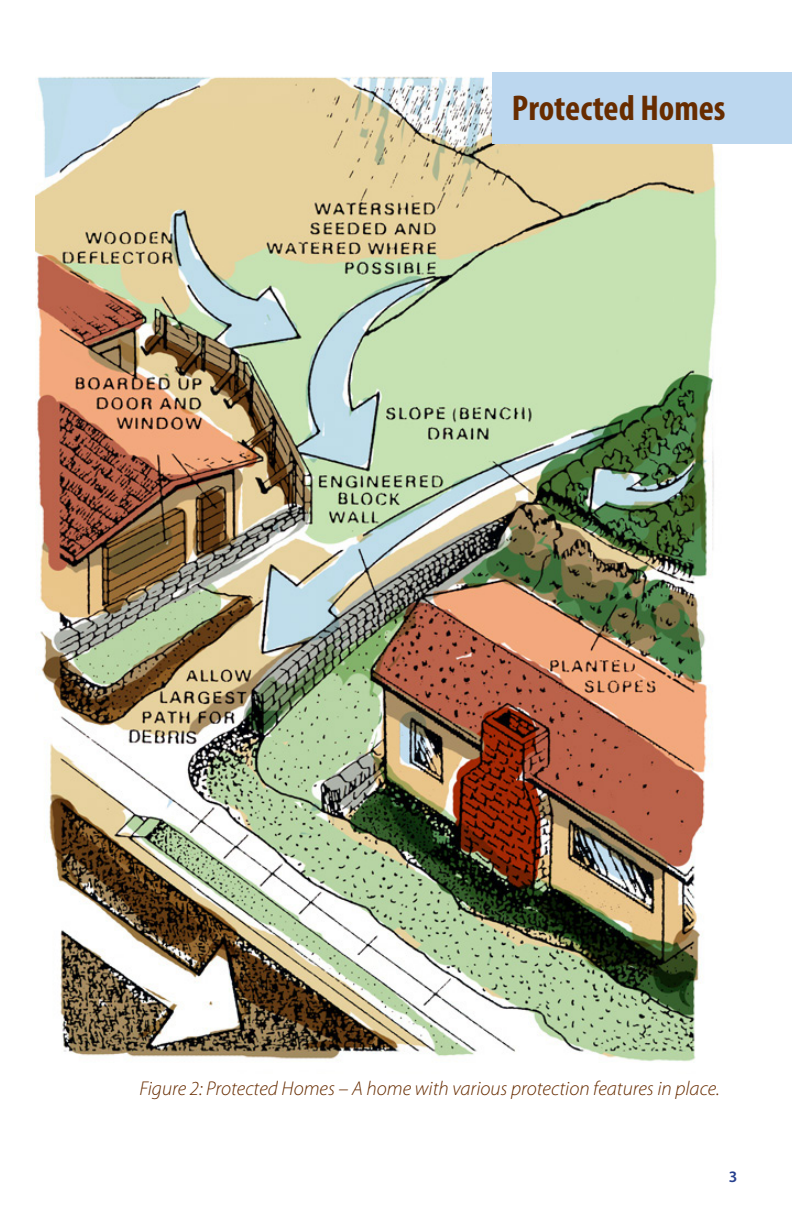
<style>
.page{position:relative;width:792px;height:1224px;background:#fff}
.page>*{position:absolute;margin:0;border:0;box-sizing:border-box;transform-origin:0 0}
.t1{font:700 condensed 36px "Myriad Pro";color:#672c00}
.t2{font:italic 300 20px "Myriad Pro";color:#672c00}
.t3{font:600 16px "Myriad Pro";color:#253f8e}
</style>
<div class="page">
<img style="left:35px;top:76px;width:684px;height:986px">
<div style="left:492px;top:72px;width:300px;height:72px;background:#bcd7ef"></div>
<p class="t1" style="left:512px;top:86px;width:215px">Protected Homes</p>
<p class="t2" style="left:140px;top:1078px;width:582px">Figure 2: Protected Homes – A home with various protection features in place.</p>
<p class="t3" style="left:729px;top:1166px;width:10px">3</p>
</div>
